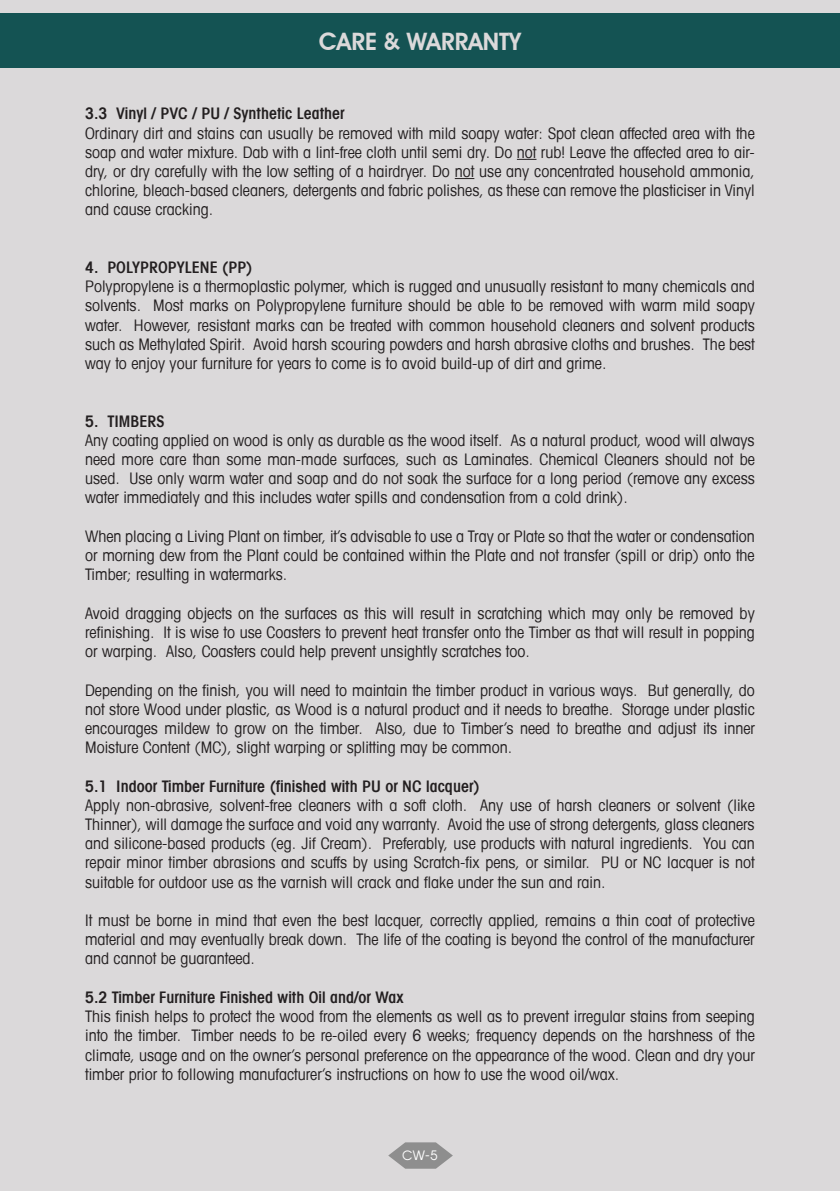
<style>
.page{position:relative;width:840px;height:1191px;background:#fff}
.page>*{position:absolute;margin:0;border:0;box-sizing:border-box;transform-origin:0 0}
.t1{font:600 24px "Avant Garde IT Cby BT";color:#dbd9da}
.t2{font:condensed 16px/19.2px "Avant Garde LT";color:#231f20;text-align:justify}
.t3{font:600 condensed 16px "Avant Garde LT";color:#231f20}
.t4{font:700 15.8px/19px "Avant Garde Condensed BQ";color:#231f20;text-align:right}
.t5{font:condensed 15.8px "Avant Garde LT";color:#231f20}
.t6{font:12px "Avant Garde";color:#fff}
</style>
<div class="page">
<div style="left:0;top:0;width:839px;height:1191px;background:#dbd9da"></div>
<svg style="left:388px;top:1142px;width:65px;height:26px"></svg>
<svg style="left:516px;top:159px;width:20px;height:1px"></svg>
<svg style="left:454px;top:178px;width:20px;height:1px"></svg>
<div style="left:0;top:13px;width:839px;height:55px;background:#145353"></div>
<p class="t1" style="left:319px;top:27px;width:203px">CARE &amp; WARRANTY</p>
<p class="t3" style="left:85px;top:104px;width:261px">3.3 Vinyl / PVC / PU / Synthetic Leather</p>
<p class="t2" style="left:85px;top:123px;width:670px">Ordinary dirt and stains can usually be removed with mild soapy water: Spot clean affected area with the soap and water mixture. Dab with a lint-free cloth until semi dry. Do not rub! Leave the affected area to air&shy;dry, or dry carefully with the low setting of a hairdryer. Do not use any concentrated household ammonia, chlorine, bleach-based cleaners, detergents and fabric polishes, as these can remove the plasticiser in Vinyl and cause cracking.</p>
<p class="t3" style="left:85px;top:257px;width:169px">4. POLYPROPYLENE (PP)</p>
<p class="t2" style="left:85px;top:276px;width:670px">Polypropylene is a thermoplastic polymer, which is rugged and unusually resistant to many chemicals and solvents. Most marks on Polypropylene furniture should be able to be removed with warm mild soapy water. However, resistant marks can be treated with common household cleaners and solvent products such as Methylated Spirit. Avoid harsh scouring powders and harsh abrasive cloths and brushes. The best way to enjoy your furniture for years to come is to avoid build-up of dirt and grime.</p>
<p class="t4" style="left:118px;top:269px;width:58px;text-align:center">Midback<br>Available</p>
<p class="t4" style="left:118px;top:312px;width:58px;text-align:left">Highback<br>Available</p>
<p class="t4" style="left:98px;top:355px;width:78px">Cantilevered</p>
<p class="t5" style="left:232px;top:276px;width:114px">Yes (MOQ 30pcs)</p>
<p class="t5" style="left:278px;top:319px;width:23px">Yes</p>
<p class="t5" style="left:280px;top:362px;width:19px">No</p>
<p class="t3" style="left:85px;top:411px;width:81px">5. TIMBERS</p>
<p class="t2" style="left:85px;top:430px;width:671px">Any coating applied on wood is only as durable as the wood itself. As a natural product, wood will always need more care than some man-made surfaces, such as Laminates. Chemical Cleaners should not be used. Use only warm water and soap and do not soak the surface for a long period (remove any excess water immediately and this includes water spills and condensation from a cold drink).</p>
<p class="t2" style="left:85px;top:526px;width:671px">When placing a Living Plant on timber, it’s advisable to use a Tray or Plate so that the water or condensation or morning dew from the Plant could be contained within the Plate and not transfer (spill or drip) onto the Timber; resulting in watermarks.</p>
<p class="t2" style="left:85px;top:603px;width:671px">Avoid dragging objects on the surfaces as this will result in scratching which may only be removed by refinishing. It is wise to use Coasters to prevent heat transfer onto the Timber as that will result in popping or warping. Also, Coasters could help prevent unsightly scratches too.</p>
<p class="t2" style="left:85px;top:680px;width:671px">Depending on the finish, you will need to maintain the timber product in various ways. But generally, do not store Wood under plastic, as Wood is a natural product and it needs to breathe. Storage under plastic encourages mildew to grow on the timber. Also, due to Timber’s need to breathe and adjust its inner Moisture Content (MC), slight warping or splitting may be common.</p>
<p class="t3" style="left:85px;top:776px;width:396px">5.1 Indoor Timber Furniture (finished with PU or NC lacquer)</p>
<p class="t2" style="left:85px;top:795px;width:670px">Apply non-abrasive, solvent-free cleaners with a soft cloth. Any use of harsh cleaners or solvent (like Thinner), will damage the surface and void any warranty. Avoid the use of strong detergents, glass cleaners and silicone-based products (eg. Jif Cream). Preferably, use products with natural ingredients. You can repair minor timber abrasions and scuffs by using Scratch-fix pens, or similar. PU or NC lacquer is not suitable for outdoor use as the varnish will crack and flake under the sun and rain.</p>
<p class="t2" style="left:85px;top:910px;width:671px">It must be borne in mind that even the best lacquer, correctly applied, remains a thin coat of protective material and may eventually break down. The life of the coating is beyond the control of the manufacturer and cannot be guaranteed.</p>
<p class="t3" style="left:85px;top:987px;width:320px">5.2 Timber Furniture Finished with Oil and/or Wax</p>
<p class="t2" style="left:85px;top:1006px;width:671px">This finish helps to protect the wood from the elements as well as to prevent irregular stains from seeping into the timber. Timber needs to be re-oiled every 6 weeks; frequency depends on the harshness of the climate, usage and on the owner’s personal preference on the appearance of the wood. Clean and dry your timber prior to following manufacturer’s instructions on how to use the wood oil/wax.</p>
<p class="t4" style="left:122px;top:414px;width:54px;line-height:24px;text-align:left">Features<br>Armrest</p>
<p class="t4" style="left:108px;top:457px;width:67px;line-height:24.2px">Features<br>Anti-Shock</p>
<p class="t4" style="left:104px;top:527px;width:71px">Syncro<br>Mechanism</p>
<p class="t4" style="left:103px;top:569px;width:73px">Seat Height</p>
<p class="t4" style="left:101px;top:611px;width:75px">Seat Sliding<br>Function</p>
<p class="t5" style="left:278px;top:448px;width:23px">test</p>
<p class="t5" style="left:278px;top:492px;width:23px">Yes</p>
<p class="t5" style="left:278px;top:534px;width:23px">Yes</p>
<p class="t5" style="left:280px;top:619px;width:19px">No</p>
<p class="t4" style="left:79px;top:696px;width:97px">Backtilt Tension adjustable</p>
<p class="t4" style="left:93px;top:739px;width:83px">Back Tilt with</p>
<p class="t5" style="left:278px;top:704px;width:23px">Yes</p>
<p class="t5" style="left:278px;top:746px;width:23px">Yes</p>
<p class="t5" style="left:235px;top:789px;width:110px">Height Adjustable</p>
<p class="t5" style="left:272px;top:831px;width:35px">Mesh</p>
<p class="t5" style="left:235px;top:874px;width:109px">Fabric Upholstery</p>
<p class="t5" style="left:228px;top:916px;width:124px">Die-cast Aluminium</p>
<p class="t4" style="left:77px;top:791px;width:99px">Lumbar Support</p>
<p class="t4" style="left:67px;top:834px;width:109px">Backrest Material</p>
<p class="t4" style="left:92px;top:876px;width:84px">Seat Material</p>
<p class="t4" style="left:90px;top:919px;width:86px">Base Material</p>
<p class="t4" style="left:77px;top:960px;width:99px">BIFMA Certified</p>
<p class="t4" style="left:119px;top:1004px;width:57px">Warranty</p>
<p class="t4" style="left:104px;top:1050px;width:72px;text-align:center">Additional<br>Information</p>
<p class="t5" style="left:266px;top:1001px;width:48px">3 years</p>
<p class="t5" style="left:278px;top:1067px;width:24px">N/A</p>
<p class="t6" style="left:402px;top:1147px;width:37px">CW-5</p>
<p class="t6" style="left:397px;top:1147px;width:48px">Index-5</p>
</div>
